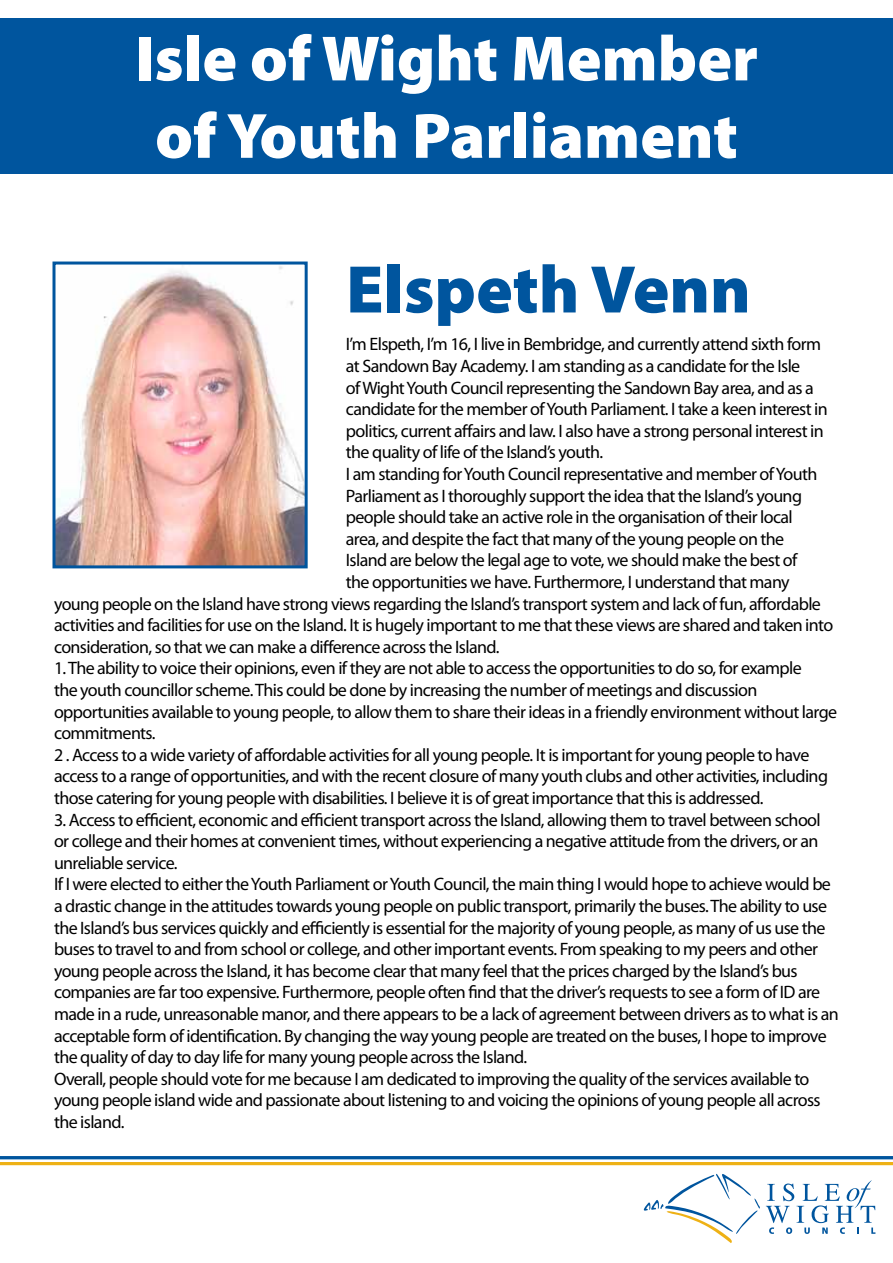
<style>
.page{position:relative;width:893px;height:1263px;background:#fff}
.page>*{position:absolute;margin:0;border:0;box-sizing:border-box;transform-origin:0 0}
.t1{font:900 67.95px "Myriad Pro";color:#00559e}
.t2{font:900 64.5px/77.4px "Myriad Pro";color:#fff;text-align:center}
.t3{font:18px/21.6px "Myriad Pro";letter-spacing:-.035em;color:#000}
</style>
<div class="page">
<div style="left:0;top:18px;width:893px;height:155px;background:#00559e"></div>
<svg style="left:644px;top:1174px;width:116px;height:69px"></svg>
<svg style="left:766px;top:1180px;width:109px;height:54px"></svg>
<hr style="left:0;top:1156px;width:893px;height:3px;background:#00559e">
<hr style="left:0;top:1162px;width:893px;height:3px;background:#eeb115">
<img style="left:56px;top:266px;width:248px;height:298px">
<div style="left:52px;top:261px;width:256px;height:307px;border:3px solid #00559e"></div>
<h2 class="t2" style="left:135px;top:17px;width:625px">Isle of Wight Member of Youth Parliament</h2>
<h1 class="t1" style="left:346px;top:244px;width:406px">Elspeth Venn</h1>
<p class="t3" style="left:346px;top:333px;width:477px">I’m Elspeth, I’m 16, I live in Bembridge, and currently attend sixth form</p>
<p class="t3" style="left:346px;top:355px;width:456px">at Sandown Bay Academy. I am standing as a candidate for the Isle</p>
<p class="t3" style="left:346px;top:376px;width:470px">of Wight Youth Council representing the Sandown Bay area, and as a</p>
<p class="t3" style="left:346px;top:398px;width:483px">candidate for the member of Youth Parliament. I take a keen interest in</p>
<p class="t3" style="left:346px;top:420px;width:479px">politics, current affairs and law. I also have a strong personal interest in</p>
<p class="t3" style="left:346px;top:441px;width:259px">the quality of life of the Island’s youth.</p>
<p class="t3" style="left:346px;top:463px;width:473px">I am standing for Youth Council representative and member of Youth</p>
<p class="t3" style="left:346px;top:484px;width:458px">Parliament as I thoroughly support the idea that the Island’s young</p>
<p class="t3" style="left:346px;top:506px;width:448px">people should take an active role in the organisation of their local</p>
<p class="t3" style="left:346px;top:528px;width:440px">area, and despite the fact that many of the young people on the</p>
<p class="t3" style="left:346px;top:549px;width:453px">Island are below the legal age to vote, we should make the best of</p>
<p class="t3" style="left:346px;top:571px;width:445px">the opportunities we have. Furthermore, I understand that many</p>
<p class="t3" style="left:54px;top:592px;width:768px">young people on the Island have strong views regarding the Island’s transport system and lack of fun, affordable</p>
<p class="t3" style="left:54px;top:614px;width:781px">activities and facilities for use on the Island. It is hugely important to me that these views are shared and taken into</p>
<p class="t3" style="left:54px;top:636px;width:447px">consideration, so that we can make a difference across the Island.</p>
<p class="t3" style="left:54px;top:657px;width:785px">1. The ability to voice their opinions, even if they are not able to access the opportunities to do so, for example<br>the youth councillor scheme. This could be done by increasing the number of meetings and discussion opportunities available to young people, to allow them to share their ideas in a friendly environment without large commitments.<br>2 . Access to a wide variety of affordable activities for all young people. It is important for young people to have access to a range of opportunities, and with the recent closure of many youth clubs and other activities, including those catering for young people with disabilities. I believe it is of great importance that this is addressed.</p>
<p class="t3" style="left:54px;top:808px;width:786px">3. Access to efficient, economic and efficient transport across the Island, allowing them to travel between school or college and their homes at convenient times, without experiencing a negative attitude from the drivers, or an unreliable service.<br>If I were elected to either the Youth Parliament or Youth Council, the main thing I would hope to achieve would be a drastic change in the attitudes towards young people on public transport, primarily the buses. The ability to use the Island’s bus services quickly and efficiently is essential for the majority of young people, as many of us use the buses to travel to and from school or college, and other important events. From speaking to my peers and other young people across the Island, it has become clear that many feel that the prices charged by the Island’s bus companies are far too expensive. Furthermore, people often find that the driver’s requests to see a form of ID are made in a rude, unreasonable manor, and there appears to be a lack of agreement between drivers as to what is an acceptable form of identification. By changing the way young people are treated on the buses, I hope to improve the quality of day to day life for many young people across the Island.<br>Overall, people should vote for me because I am dedicated to improving the quality of the services available to young people island wide and passionate about listening to and voicing the opinions of young people all across the island.</p>
</div>
